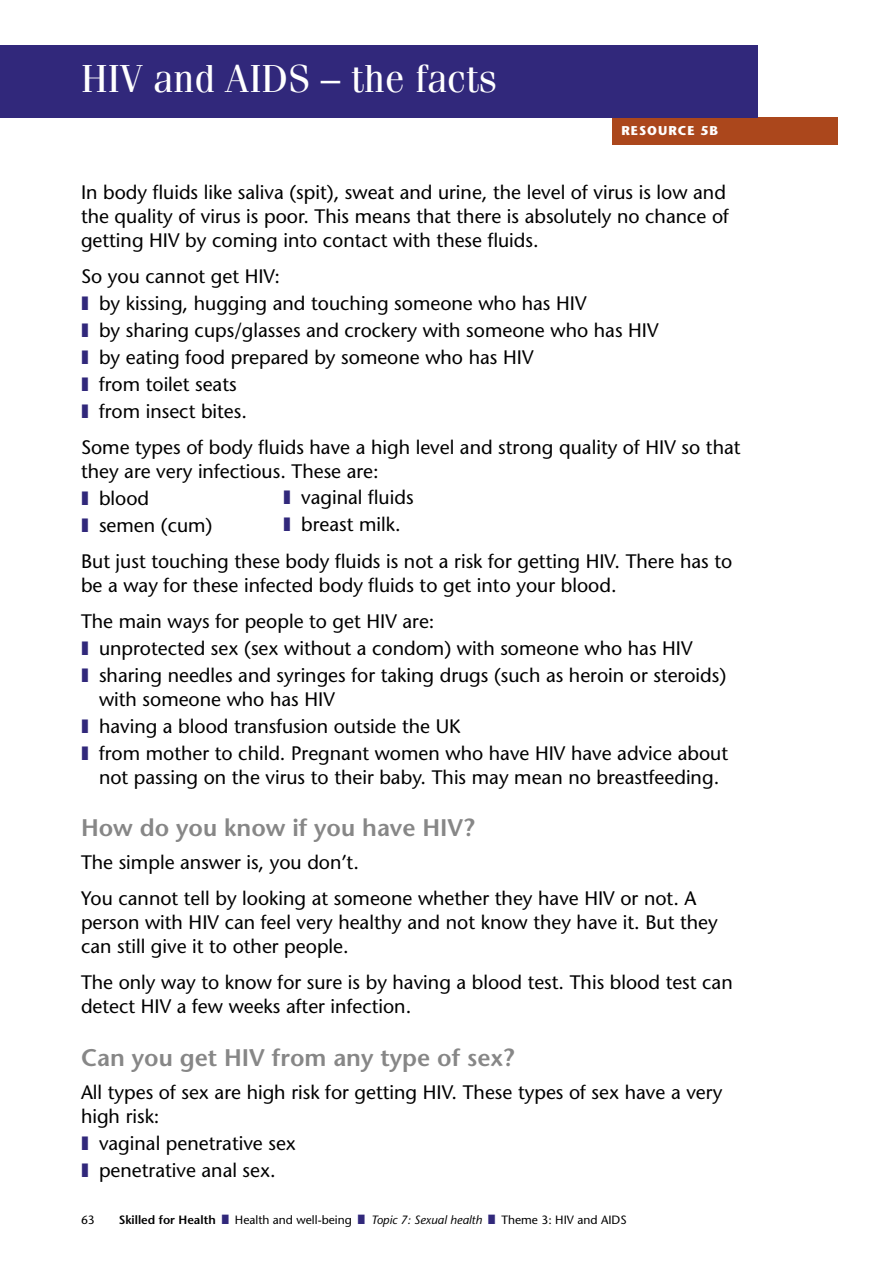
<style>
.page{position:relative;width:893px;height:1263px;background:#fff}
.page>*{position:absolute;margin:0;border:0;box-sizing:border-box;transform-origin:0 0}
.t1{font:39px "Fenice";color:#fff}
.t2{font:600 24px "Stone Sans Std";color:#878787}
.t3{font:500 19.5px/27px "Stone Sans Std";color:#000}
.t4{font:700 12.75px "Stone Sans Std";letter-spacing:.08em;color:#fff}
.t5{font:500 12px "Stone Sans Std";color:#000}
.s1{color:#31287b}
.s2{font-weight:600}
.s3{font-style:italic}
</style>
<div class="page">
<div style="left:612px;top:117px;width:225px;height:27px;background:#ab471c"></div>
<div style="left:0;top:45px;width:757px;height:72px;background:#31287b"></div>
<h1 class="t1" style="left:81px;top:55px;width:418px">HIV and AIDS – the facts</h1>
<p class="t4" style="left:621px;top:123px;width:98px">RESOURCE 5b</p>
<p class="t3" style="left:81px;top:180px;width:649px;line-height:24px">In body fluids like saliva (spit), sweat and urine, the level of virus is low and the quality of virus is poor. This means that there is absolutely no chance of getting HIV by coming into contact with these fluids.</p>
<p class="t3" style="left:81px;top:263px;width:579px">So you cannot get HIV:<br><span class="s1">❙</span> by kissing, hugging and touching someone who has HIV<br><span class="s1">❙</span> by sharing cups/glasses and crockery with someone who has HIV <span class="s1">❙</span> by eating food prepared by someone who has HIV<br><span class="s1">❙</span> from toilet seats<br><span class="s1">❙</span> from insect bites.</p>
<p class="t3" style="left:81px;top:435px;width:661px;line-height:24px">Some types of body fluids have a high level and strong quality of HIV so that they are very infectious. These are:</p>
<p class="t3" style="left:81px;top:485px;width:133px"><span class="s1">❙</span> blood<br><span class="s1">❙</span> semen (cum)</p>
<p class="t3" style="left:81px;top:549px;width:653px;line-height:24px">But just touching these body fluids is not a risk for getting HIV. There has to be a way for these infected body fluids to get into your blood.</p>
<p class="t3" style="left:81px;top:608px;width:647px">The main ways for people to get HIV are:<br><span class="s1">❙</span> unprotected sex (sex without a condom) with someone who has HIV<br><span class="s1">❙</span> sharing needles and syringes for taking drugs (such as heroin or steroids)</p>
<p class="t3" style="left:81px;top:686px;width:649px;text-indent:18px">with someone who has HIV<br><span class="s1">❙</span> having a blood transfusion outside the UK<br><span class="s1">❙</span> from mother to child. Pregnant women who have HIV have advice about</p>
<p class="t3" style="left:99px;top:764px;width:622px">not passing on the virus to their baby. This may mean no breastfeeding.</p>
<p class="t2" style="left:81px;top:814px;width:395px">How do you know if you have HIV?</p>
<p class="t3" style="left:81px;top:845px;width:617px;line-height:36px">The simple answer is, you don’t.<br>You cannot tell by looking at someone whether they have HIV or not. A</p>
<p class="t3" style="left:81px;top:911px;width:638px;line-height:24px">person with HIV can feel very healthy and not know they have it. But they can still give it to other people.</p>
<p class="t3" style="left:81px;top:971px;width:653px;line-height:24px">The only way to know for sure is by having a blood test. This blood test can detect HIV a few weeks after infection.</p>
<p class="t2" style="left:81px;top:1043px;width:435px">Can you get HIV from any type of sex?</p>
<p class="t3" style="left:81px;top:1080px;width:643px;line-height:24px">All types of sex are high risk for getting HIV. These types of sex have a very high risk:</p>
<p class="t3" style="left:81px;top:1130px;width:217px"><span class="s1">❙</span> vaginal penetrative sex <span class="s1">❙</span> penetrative anal sex.</p>
<p class="t3" style="left:283px;top:484px;width:132px"><span class="s1">❙</span> vaginal fluids <span class="s1">❙</span> breast milk.</p>
<p class="t5" style="left:81px;top:1212px;width:15px">63</p>
<p class="t5" style="left:119px;top:1212px;width:509px"><span class="s2">Skilled for Health</span> <span class="s1">■</span> Health and well-being <span class="s1">■</span> <span class="s3">Topic 7: Sexual health</span> <span class="s1">■</span> Theme 3: HIV and AIDS</p>
</div>
